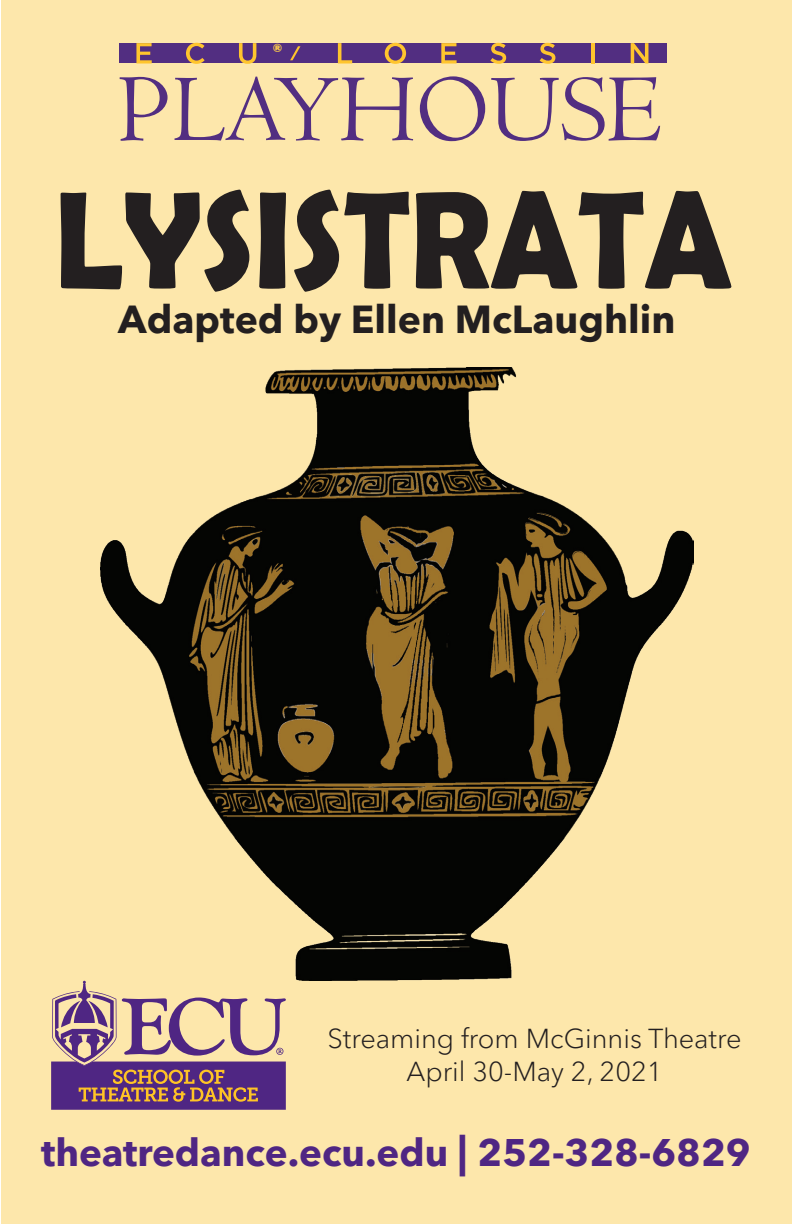
<style>
.page{position:relative;width:792px;height:1224px;background:#fff}
.page>*{position:absolute;margin:0;border:0;box-sizing:border-box;transform-origin:0 0}
.t1{font:700 39px "Avenir Next LT Pro";color:#231f20}
.t2{font:700 38.4px "Avenir Next LT Pro";color:#4f2683}
.t3{font:300 27.4px "Avenir Next LT Pro";color:#231f20}
.t4{font:900 11.8px "Nunito";color:#f6c54d}
.s1{font-size:41.6px}
</style>
<div class="page">
<div style="left:2px;top:0;width:790px;height:1224px;background:#fde7ab"></div>
<img style="left:101px;top:367px;width:592px;height:614px">
<svg style="left:61px;top:190px;width:188px;height:102px"></svg>
<svg style="left:259px;top:193px;width:27px;height:96px;background:#352f2b"></svg>
<svg style="left:294px;top:190px;width:115px;height:102px"></svg>
<svg style="left:416px;top:191px;width:315px;height:98px"></svg>
<svg style="left:120px;top:77px;width:48px;height:64px"></svg>
<svg style="left:174px;top:77px;width:239px;height:64px"></svg>
<svg style="left:420px;top:76px;width:65px;height:65px"></svg>
<svg style="left:491px;top:77px;width:169px;height:64px"></svg>
<div style="left:119px;top:43px;width:548px;height:20px;background:#522e81"></div>
<svg style="left:136px;top:43px;width:16px;height:21px"></svg>
<svg style="left:186px;top:43px;width:19px;height:21px"></svg>
<svg style="left:239px;top:43px;width:17px;height:21px"></svg>
<svg style="left:290px;top:46px;width:10px;height:14px"></svg>
<svg style="left:338px;top:43px;width:14px;height:21px"></svg>
<svg style="left:385px;top:43px;width:21px;height:21px"></svg>
<svg style="left:441px;top:43px;width:16px;height:21px"></svg>
<svg style="left:490px;top:43px;width:16px;height:21px"></svg>
<svg style="left:540px;top:43px;width:15px;height:21px"></svg>
<hr style="left:591px;top:43px;width:3px;height:21px;background:#ffc52d">
<svg style="left:631px;top:43px;width:17px;height:21px"></svg>
<svg style="left:51px;top:981px;width:235px;height:129px"></svg>
<p class="t4" style="left:273px;top:40px;width:11px">®</p>
<p class="t1" style="left:118px;top:296px;width:559px">Adapted by Ellen McLaughlin</p>
<p class="t3" style="left:328px;top:1022px;width:416px">Streaming from McGinnis Theatre</p>
<p class="t3" style="left:406px;top:1055px;width:258px">April 30-May 2, 2021</p>
<p class="t2" style="left:41px;top:1129px;width:711px">theatredance.ecu.edu <span class="s1">|</span> 252-328-6829</p>
</div>
